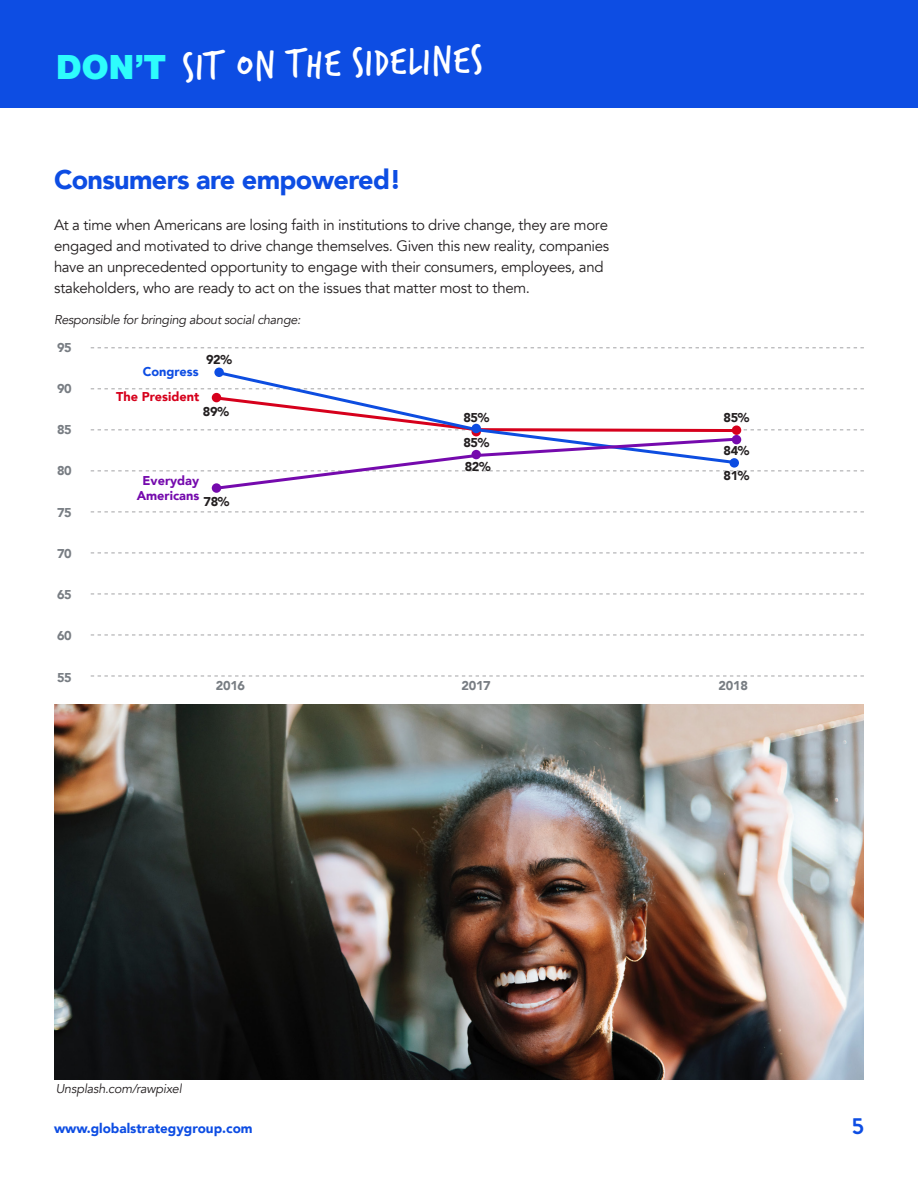
<style>
.page{position:relative;width:918px;height:1188px;background:#fff}
.page>*{position:absolute;margin:0;border:0;box-sizing:border-box;transform-origin:0 0}
.Body_Copy_Bold{font:42px "Verveine";color:#fff}
.t1{font:900 36px "Nimbus San";color:#2efcfc}
.t2{font:900 27px "Avenir";letter-spacing:-.025em;color:#0d4de3}
.t3{font:700 22.5px "Bogle";color:#0d4de3}
.t4{font:15px/21px "Avenir";letter-spacing:-.02em;color:#231f20}
.t5{font:900 13.5px "Avenir";color:#0d4de3}
.t6{font:italic 12.75px "Avenir";letter-spacing:-.025em;color:#231f20}
.t7{font:900 12.75px "Avenir";letter-spacing:-.025em;color:#787d83}
.t8{font:900 12.75px "Avenir";letter-spacing:-.025em;color:#231f20}
.t9{font:900 12.75px/15px "Avenir";color:#750aad;text-align:center}
.t10{font:900 12.75px "Avenir";color:#d6001c}
.t11{font:900 12.75px "Avenir";color:#0d4de3}
</style>
<div class="page">
<div style="left:0;top:0;width:918px;height:108px;background:#0d4de3"></div>
<img style="left:54px;top:704px;width:810px;height:376px">
<svg style="left:91px;top:347px;width:773px;height:1px"></svg>
<svg style="left:91px;top:388px;width:773px;height:1px"></svg>
<svg style="left:91px;top:512px;width:773px;height:1px"></svg>
<svg style="left:91px;top:553px;width:773px;height:1px"></svg>
<svg style="left:91px;top:594px;width:773px;height:1px"></svg>
<svg style="left:91px;top:635px;width:773px;height:1px"></svg>
<svg style="left:91px;top:676px;width:773px;height:1px"></svg>
<div style="left:214px;top:368px;width:10px;height:9px;background:#0d4de3;border-radius:50%"></div>
<svg style="left:214px;top:369px;width:524px;height:26px"></svg>
<svg style="left:212px;top:393px;width:9px;height:9px"></svg>
<svg style="left:91px;top:395px;width:773px;height:96px"></svg>
<p class="t1" style="left:56px;top:47px;width:111px">DON’T</p>
<p class="Body_Copy_Bold" style="left:181px;top:39px;width:302px;rotate:-2deg">SIT ON THE SIDELINES</p>
<p class="t2" style="left:54px;top:156px;width:349px">Consumers are empowered!</p>
<p class="t4" style="left:54px;top:214px;width:557px">At a time when Americans are losing faith in institutions to drive change, they are more engaged and motivated to drive change themselves. Given this new reality, companies have an unprecedented opportunity to engage with their consumers, employees, and stakeholders, who are ready to act on the issues that matter most to them.</p>
<p class="t6" style="left:54px;top:312px;width:248px">Responsible for bringing about social change:</p>
<p class="t7" style="left:57px;top:336px;width:16px">95</p>
<p class="t7" style="left:57px;top:378px;width:16px">90</p>
<p class="t7" style="left:57px;top:419px;width:16px">85</p>
<p class="t7" style="left:57px;top:460px;width:16px">80</p>
<p class="t7" style="left:57px;top:501px;width:16px">75</p>
<p class="t7" style="left:57px;top:543px;width:16px">70</p>
<p class="t7" style="left:57px;top:584px;width:16px">65</p>
<p class="t7" style="left:57px;top:625px;width:16px">60</p>
<p class="t7" style="left:57px;top:666px;width:16px">55</p>
<p class="t11" style="left:143px;top:360px;width:57px">Congress</p>
<p class="t8" style="left:206px;top:349px;width:28px">92%</p>
<p class="t10" style="left:116px;top:385px;width:85px">The President</p>
<p class="t8" style="left:203px;top:400px;width:28px">89%</p>
<p class="t9" style="left:137px;top:473px;width:64px">Everyday<br>Americans</p>
<p class="t8" style="left:203px;top:491px;width:28px">78%</p>
<p class="t8" style="left:463px;top:407px;width:28px">85%</p>
<p class="t8" style="left:463px;top:431px;width:28px">85%</p>
<p class="t8" style="left:465px;top:456px;width:28px">82%</p>
<p class="t8" style="left:724px;top:407px;width:28px">85%</p>
<p class="t8" style="left:724px;top:440px;width:28px">84%</p>
<p class="t8" style="left:724px;top:465px;width:28px">81%</p>
<p class="t7" style="left:216px;top:675px;width:31px">2016</p>
<p class="t7" style="left:462px;top:675px;width:31px">2017</p>
<p class="t7" style="left:719px;top:675px;width:31px">2018</p>
<p class="t6" style="left:56px;top:1081px;width:128px">Unsplash.com/rawpixel</p>
<p class="t5" style="left:54px;top:1116px;width:200px">www.globalstrategygroup.com</p>
<h3 class="t3" style="left:852px;top:1110px;width:14px">5</h3>
</div>
